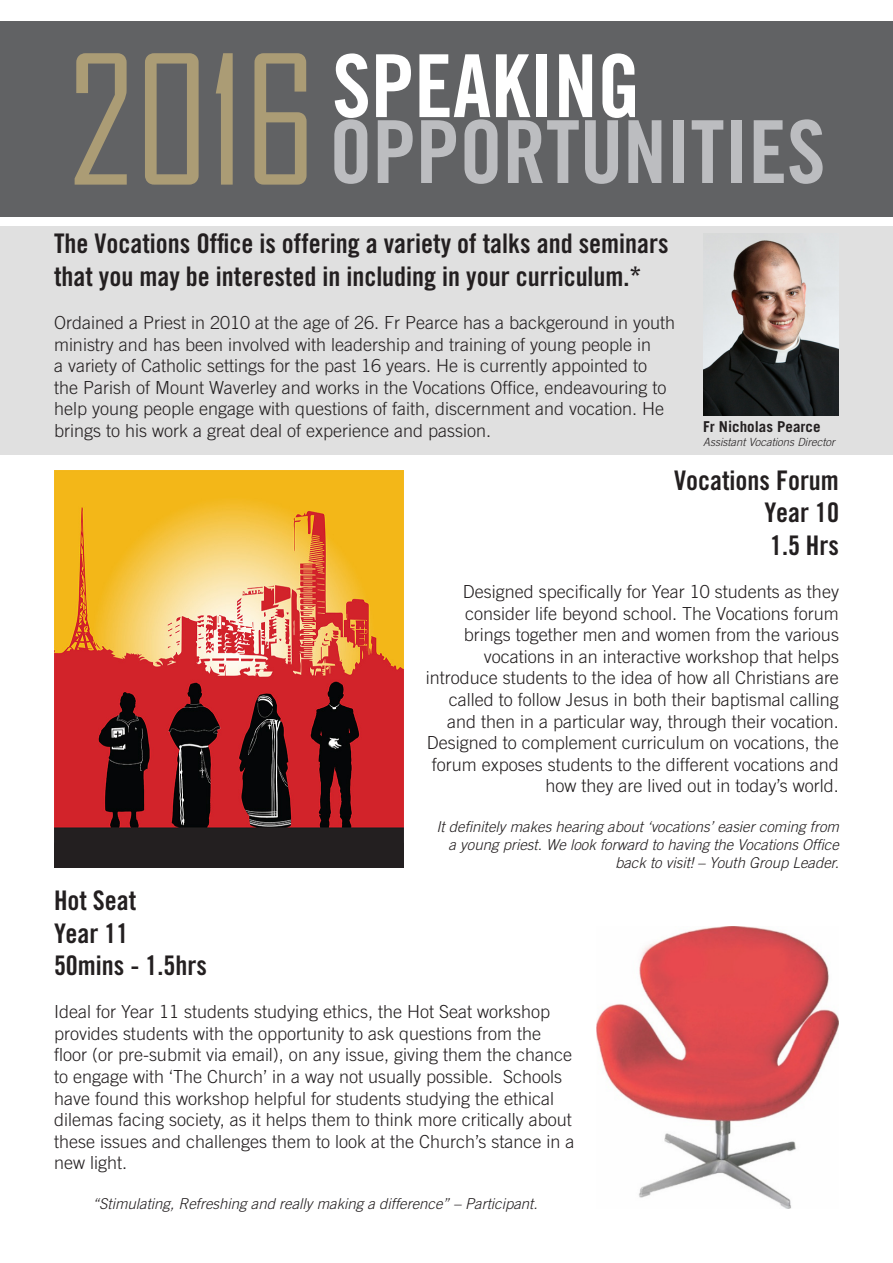
<style>
.page{position:relative;width:893px;height:1263px;background:#fff}
.page>*{position:absolute;margin:0;border:0;box-sizing:border-box;transform-origin:0 0}
.t1{font:171.9px "Agency FB";color:#ab9c75}
.t2{font:87px "Trade Gothic LT Std Bd Cn 20";color:#bcbdc0}
.t3{font:87px "Trade Gothic LT Std Bd Cn 20";color:#fff}
.t4{font:27px/32.4px "Trade Gothic LT Std Bd Cn 20";color:#231f20}
.t5{font:300 18px/21.6px "Trade Gothic LT Std";color:#231f20}
.t6{font:italic 300 15px/18px "Trade Gothic LT Std";color:#231f20;text-align:right}
.t7{font:700 15px "Trade Gothic LT Std";color:#231f20}
.t8{font:italic 300 11.25px "Trade Gothic LT Std";color:#231f20}
</style>
<div class="page">
<div style="left:0;top:21px;width:893px;height:196px;background:#616264"></div>
<div style="left:0;top:226px;width:893px;height:228px;background:#e0e0e0"></div>
<img style="left:703px;top:240px;width:136px;height:175px">
<img style="left:596px;top:926px;width:243px;height:283px">
<img style="left:54px;top:470px;width:350px;height:398px">
<p class="t1" style="left:67px;top:15px;width:251px">2016</p>
<p class="t3" style="left:332px;top:33px;width:310px">SPEAKING</p>
<p class="t2" style="left:329px;top:99px;width:498px">OPPORTUNITIES</p>
<p class="t4" style="left:54px;top:227px;width:616px">The Vocations Office is offering a variety of talks and seminars that you may be interested in including in your curriculum.*</p>
<p class="t5" style="left:54px;top:311px;width:623px">Ordained a Priest in 2010 at the age of 26. Fr Pearce has a backgeround in youth ministry and has been involved with leadership and training of young people in<br>a variety of Catholic settings for the past 16 years. He is currently appointed to the Parish of Mount Waverley and works in the Vocations Office, endeavouring to help young people engage with questions of faith, discernment and vocation. He brings to his work a great deal of experience and passion.</p>
<p class="t7" style="left:703px;top:418px;width:119px">Fr Nicholas Pearce</p>
<p class="t8" style="left:703px;top:435px;width:133px">Assistant Vocations Director</p>
<p class="t4" style="left:674px;top:464px;width:166px">Vocations Forum</p>
<p class="t4" style="left:764px;top:496px;width:76px">Year 10</p>
<p class="t4" style="left:770px;top:529px;width:70px">1.5 Hrs</p>
<p class="t5" style="left:426px;top:580px;width:415px;text-align:right">Designed specifically for Year 10 students as they consider life beyond school. The Vocations forum brings together men and women from the various vocations in an interactive workshop that helps introduce students to the idea of how all Christians are called to follow Jesus in both their baptismal calling and then in a particular way, through their vocation.<br>Designed to complement curriculum on vocations, the forum exposes students to the different vocations and how they are lived out in today’s world.</p>
<p class="t6" style="left:436px;top:818px;width:404px">It definitely makes hearing about ‘vocations’ easier coming from a young priest. We look forward to having the Vocations Office back to visit! – Youth Group Leader.</p>
<p class="t4" style="left:54px;top:884px;width:84px">Hot Seat</p>
<p class="t4" style="left:54px;top:916px;width:76px">Year 11</p>
<p class="t4" style="left:54px;top:949px;width:154px">50mins - 1.5hrs</p>
<p class="t5" style="left:54px;top:1001px;width:522px">Ideal for Year 11 students studying ethics, the Hot Seat workshop provides students with the opportunity to ask questions from the floor (or pre-submit via email), on any issue, giving them the chance to engage with ‘The Church’ in a way not usually possible. Schools have found this workshop helpful for students studying the ethical dilemas facing society, as it helps them to think more critically about these issues and challenges them to look at the Church’s stance in a new light.</p>
<p class="t6" style="left:93px;top:1195px;width:447px">“Stimulating, Refreshing and really making a difference” – Participant.</p>
</div>
